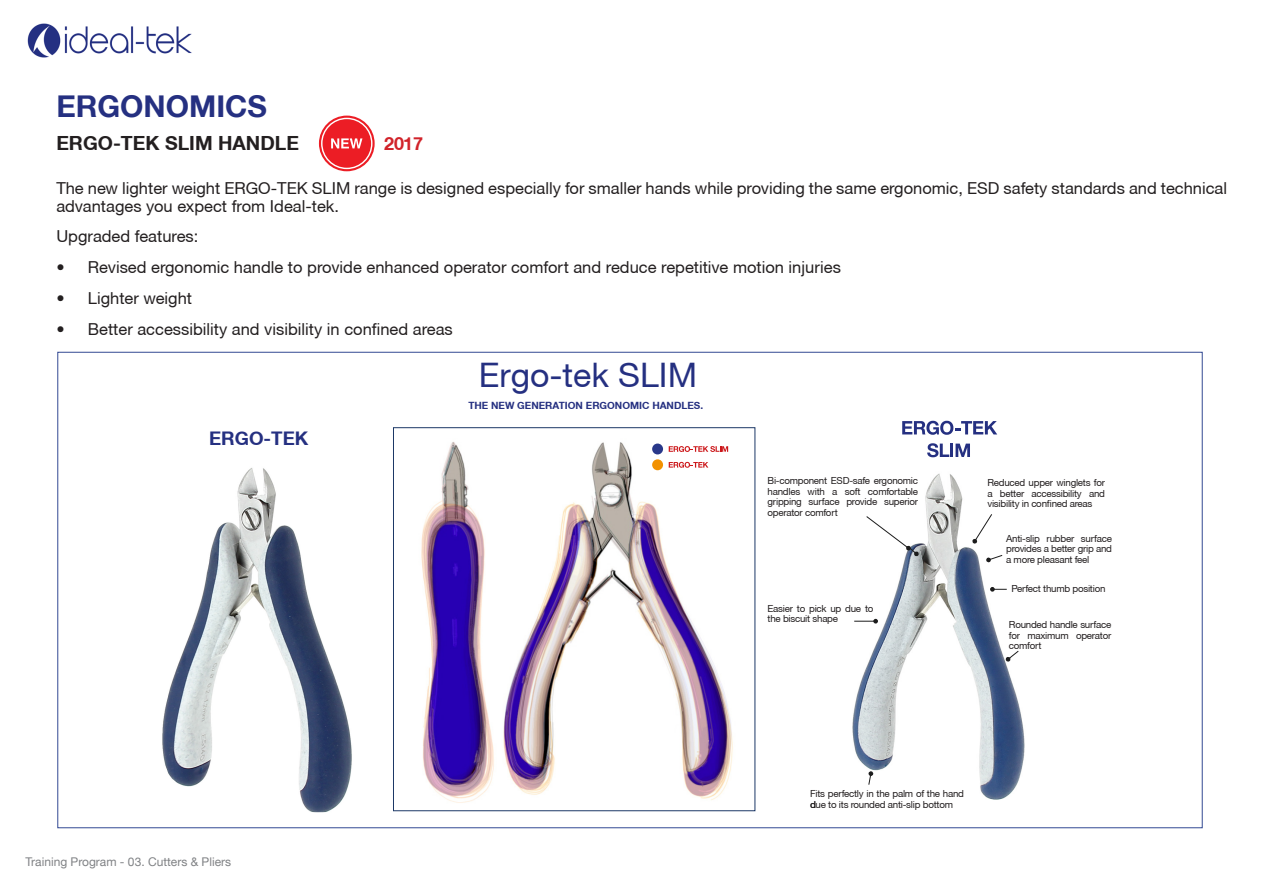
<style>
.page{position:relative;width:1263px;height:893px;background:#fff}
.page>*{position:absolute;margin:0;border:0;box-sizing:border-box;transform-origin:0 0}
.t1{font:33.75px "Helvetica Neue CE";color:#253081}
.t2{font:700 30px "Helvetica Neue LT";color:#253081}
.t3{font:700 19.5px "Helvetica Neue CE";color:#231f20}
.t4{font:700 18.75px "Helvetica Neue CE";color:#253081}
.t5{font:700 18px "Helvetica Neue CE";color:#d1232a}
.t6{font:16.5px/18px "Helvetica Neue CE";color:#231f20}
.t7{font:12px "Helvetica Neue LT";color:#808285}
.t8{font:700 10.05px "Helvetica Neue CE";color:#253081}
.t9{font:9.75px/10.5px "Helvetica Neue CE";letter-spacing:-.025em;color:#231f20;text-align:justify}
.t10{font:9.45px "Helvetica Neue CE";color:#1c1c1c}
</style>
<div class="page">
<img style="left:27px;top:23px;width:165px;height:35px">
<div style="left:57px;top:352px;width:1145px;height:476px;background:#fff;border:1px solid #324993"></div>
<img style="left:162px;top:468px;width:245px;height:344px">
<div style="left:393px;top:428px;width:362px;height:383px;background:#fff"></div>
<img style="left:503px;top:442px;width:230px;height:358px">
<img style="left:421px;top:442px;width:73px;height:361px">
<div style="left:393px;top:427px;width:362px;height:384px;border:1px solid #1c3866"></div>
<div style="left:652px;top:444px;width:11px;height:10px;background:#29388a;border-radius:50%"></div>
<div style="left:652px;top:459px;width:11px;height:11px;background:#f29100;border-radius:50%"></div>
<svg style="left:669px;top:446px;width:59px;height:6px"></svg>
<svg style="left:669px;top:462px;width:39px;height:6px"></svg>
<img style="left:852px;top:473px;width:173px;height:327px">
<svg style="left:868px;top:771px;width:5px;height:14px"></svg>
<svg style="left:990px;top:587px;width:17px;height:5px"></svg>
<svg style="left:972px;top:513px;width:20px;height:31px"></svg>
<svg style="left:866px;top:516px;width:53px;height:40px"></svg>
<svg style="left:854px;top:619px;width:24px;height:4px"></svg>
<svg style="left:1005px;top:650px;width:14px;height:12px"></svg>
<svg style="left:986px;top:555px;width:17px;height:8px"></svg>
<svg style="left:902px;top:421px;width:95px;height:14px"></svg>
<svg style="left:927px;top:443px;width:43px;height:14px"></svg>
<svg style="left:319px;top:116px;width:56px;height:55px"></svg>
<svg style="left:321px;top:118px;width:51px;height:51px"></svg>
<div style="left:322px;top:119px;width:49px;height:49px;background:#ec1d25;border-radius:50%"></div>
<svg style="left:331px;top:138px;width:31px;height:10px"></svg>
<p class="t2" style="left:56px;top:88px;width:212px">ERGONOMICS</p>
<p class="t3" style="left:56px;top:131px;width:244px">ERGO-TEK SLIM HANDLE</p>
<p class="t6" style="left:56px;top:179px;width:1172px">The new lighter weight ERGO-TEK SLIM range is designed especially for smaller hands while providing the same ergonomic, ESD safety standards and technical advantages you expect from Ideal-tek.</p>
<p class="t6" style="left:56px;top:228px;width:144px">Upgraded features:</p>
<p class="t6" style="left:56px;top:258px;width:786px">• Revised ergonomic handle to provide enhanced operator comfort and reduce repetitive motion injuries</p>
<p class="t6" style="left:56px;top:289px;width:137px">• Lighter weight</p>
<p class="t6" style="left:56px;top:320px;width:398px">• Better accessibility and visibility in confined areas</p>
<p class="t5" style="left:384px;top:132px;width:41px">2017</p>
<h3 class="t4" style="left:209px;top:427px;width:101px">ERGO-TEK</h3>
<p class="t7" style="left:26px;top:855px;width:207px">Training Program - 03. Cutters &amp; Pliers</p>
<h1 class="t1" style="left:479px;top:355px;width:220px">Ergo-tek SLIM</h1>
<p class="t8" style="left:468px;top:399px;width:236px">THE NEW GENERATION ERGONOMIC HANDLES.</p>
<p class="t9" style="left:767px;top:476px;width:152px">Bi-component ESD-safe ergonomic handles with a soft comfortable gripping surface provide superior operator comfort</p>
<p class="t9" style="left:987px;top:478px;width:119px">Reduced upper winglets for a better accessibility and visibility in confined areas</p>
<p class="t9" style="left:1006px;top:533px;width:107px">Anti-slip rubber surface provides a better grip and a more pleasant feel</p>
<p class="t9" style="left:1011px;top:584px;width:96px">Perfect thumb position</p>
<p class="t9" style="left:1009px;top:619px;width:104px">Rounded handle surface for maximum operator comfort</p>
<p class="t9" style="left:767px;top:603px;width:107px">Easier to pick up due to the biscuit shape</p>
<p class="t9" style="left:810px;top:789px;width:155px">Fits perfectly in the palm of the hand due to its rounded anti-slip bottom</p>
<p class="t10" style="left:810px;top:798px;width:7px">d</p>
</div>
